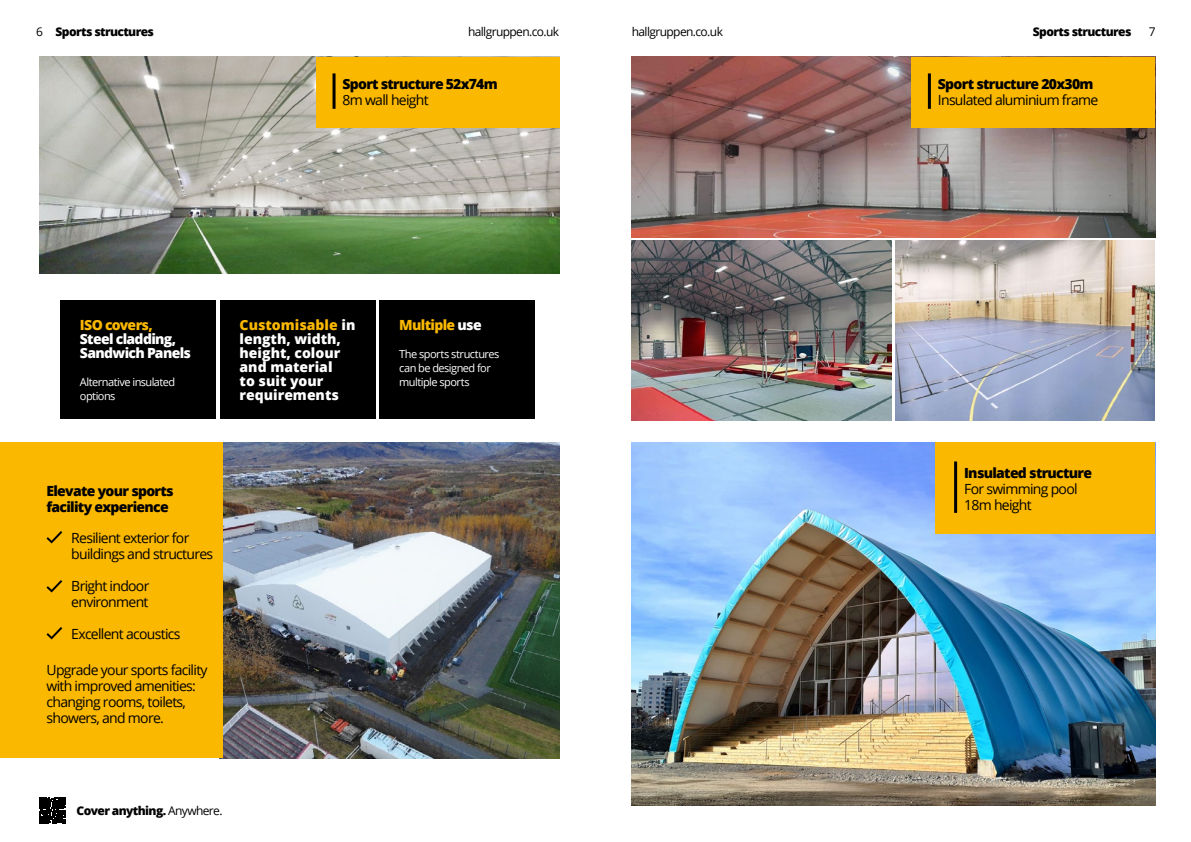
<style>
.page{position:relative;width:1191px;height:842px;background:#fff}
.page>*{position:absolute;margin:0;border:0;box-sizing:border-box;transform-origin:0 0}
.t1{font:14px/16px "Open Sans";letter-spacing:-.05em;color:#000}
.t2{font:800 14px/16px "Open Sans";letter-spacing:-.05em;color:#000}
.t3{font:800 14px/14px "Open Sans";color:#fff}
.t4{font:800 14px/14px "Open Sans";letter-spacing:-.05em;color:#fff}
.t5{font:800 14px "Open Sans";letter-spacing:-.05em;color:#fbb800}
.t6{font:800 12px "Open Sans";letter-spacing:-.05em;color:#000}
.t7{font:12px "Open Sans";letter-spacing:-.05em;color:#000}
.t8{font:11px/14px "Open Sans";letter-spacing:-.05em;color:#fff}
.s1{font-weight:400}
.s2{color:#fbb800}
.s3{color:#fff}
</style>
<div class="page">
<img style="left:632px;top:442px;width:523px;height:364px">
<img style="left:39px;top:57px;width:520px;height:217px">
<img style="left:223px;top:442px;width:336px;height:316px">
<img style="left:632px;top:57px;width:523px;height:180px">
<img style="left:631px;top:241px;width:260px;height:180px">
<img style="left:895px;top:241px;width:259px;height:180px">
<div style="left:220px;top:300px;width:156px;height:119px;background:#000"></div>
<div style="left:0;top:442px;width:223px;height:316px;background:#fbb800"></div>
<div style="left:379px;top:300px;width:156px;height:119px;background:#000"></div>
<div style="left:60px;top:300px;width:156px;height:119px;background:#000"></div>
<div style="left:935px;top:442px;width:220px;height:92px;background:#fbb800"></div>
<hr style="left:954px;top:461px;width:3px;height:52px;background:#000">
<div style="left:316px;top:57px;width:243px;height:70px;background:#fbb800"></div>
<hr style="left:332px;top:73px;width:3px;height:36px;background:#000">
<div style="left:911px;top:57px;width:243px;height:70px;background:#fbb800"></div>
<hr style="left:928px;top:73px;width:3px;height:36px;background:#000">
<svg style="left:46px;top:531px;width:16px;height:12px"></svg>
<svg style="left:46px;top:580px;width:16px;height:12px"></svg>
<svg style="left:46px;top:627px;width:16px;height:12px"></svg>
<svg style="left:39px;top:797px;width:27px;height:27px"></svg>
<p class="t6" style="left:36px;top:23px;width:119px"><span class="s1">6</span> Sports structures</p>
<p class="t7" style="left:468px;top:23px;width:93px">hallgruppen.co.uk</p>
<p class="t7" style="left:632px;top:23px;width:93px">hallgruppen.co.uk</p>
<p class="t2" style="left:342px;top:76px;width:157px">Sport structure 52x74m</p>
<p class="t1" style="left:342px;top:92px;width:88px">8m wall height</p>
<p class="t5" style="left:80px;top:314px;width:74px">ISO covers,</p>
<p class="t4" style="left:80px;top:331px;width:113px">Steel cladding,<br>Sandwich Panels</p>
<p class="t8" style="left:80px;top:374px;width:97px">Alternative insulated options</p>
<p class="t3" style="left:240px;top:317px;width:117px"><span class="s2">Customisable</span> in length, width, height, colour and material<br>to suit your requirements</p>
<p class="t2" style="left:46px;top:482px;width:129px">Elevate your sports facility experience</p>
<p class="t1" style="left:71px;top:529px;width:143px">Resilient exterior for buildings and structures</p>
<p class="t1" style="left:71px;top:577px;width:80px">Bright indoor environment</p>
<p class="t1" style="left:71px;top:625px;width:111px">Excellent acoustics</p>
<p class="t1" style="left:46px;top:661px;width:163px">Upgrade your sports facility with improved amenities: changing rooms, toilets, showers, and more.</p>
<p class="t6" style="left:77px;top:802px;width:147px">Cover anything. <span class="s1">Anywhere.</span></p>
<p class="t5" style="left:399px;top:314px;width:84px">Multiple <span class="s3">use</span></p>
<p class="t8" style="left:399px;top:346px;width:102px">The sports structures can be designed for multiple sports</p>
<p class="t6" style="left:1033px;top:23px;width:100px">Sports structures</p>
<p class="t7" style="left:1148px;top:23px;width:8px">7</p>
<p class="t2" style="left:938px;top:76px;width:157px">Sport structure 20x30m</p>
<p class="t1" style="left:938px;top:92px;width:162px">Insulated aluminium frame</p>
<p class="t2" style="left:964px;top:464px;width:129px">Insulated structure</p>
<p class="t1" style="left:964px;top:480px;width:115px">For swimming pool<br>18m height</p>
</div>
